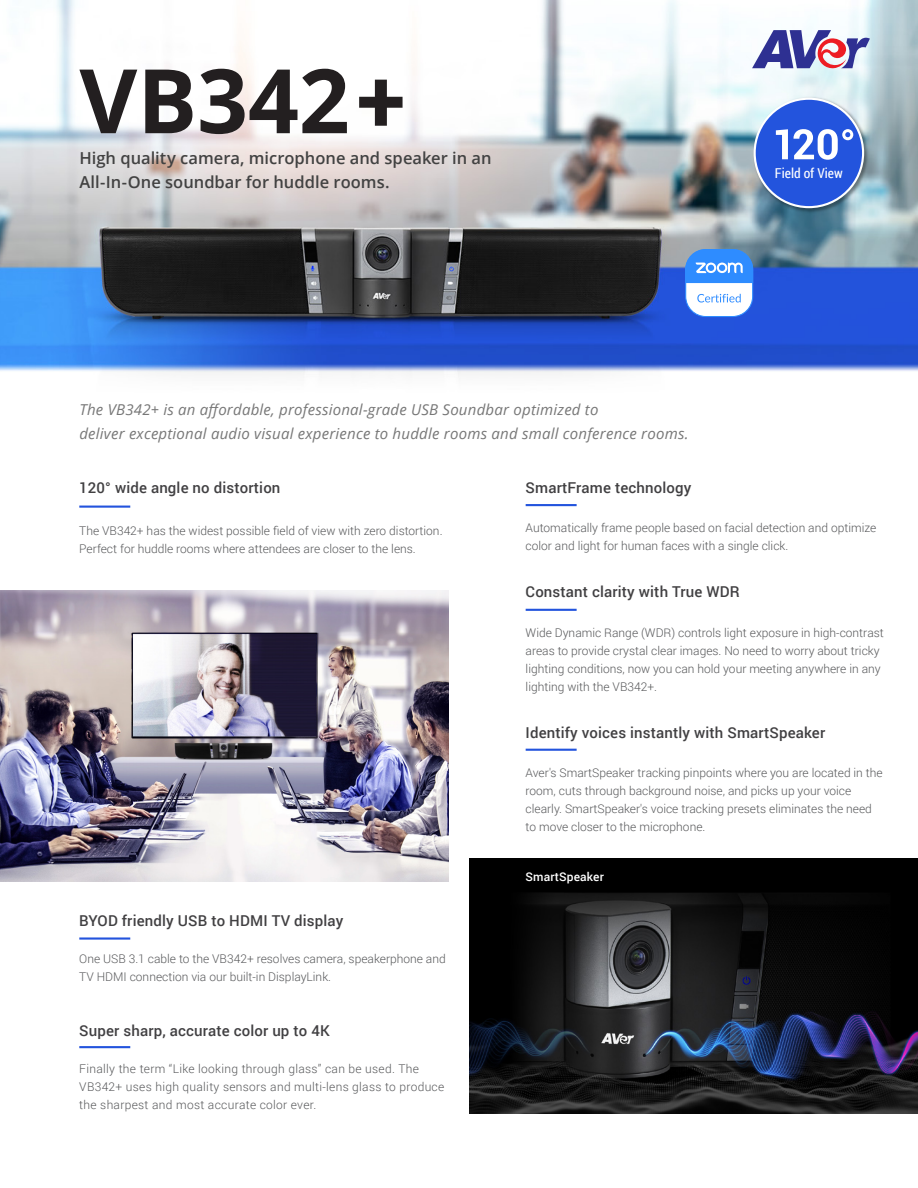
<style>
.page{position:relative;width:918px;height:1188px;background:#fff}
.page>*{position:absolute;margin:0;border:0;box-sizing:border-box;transform-origin:0 0}
.t1{font:600 16.5px/24px "Open Sans";color:#424242}
.t2{font:500 15px "Roboto";letter-spacing:.01em;color:#414042}
.t3{font:italic 15px/24px "Open Sans";letter-spacing:.015em;color:#777}
.t4{font:13.65px "Roboto Condensed";color:#fff}
.t5{font:300 12px/18px "Roboto";color:#58595b}
.t6{font:300 12px/18px "Roboto";letter-spacing:.025em;color:#58595b}
.t7{font:500 12px "Roboto";letter-spacing:.01em;color:#fff}
</style>
<div class="page">
<img style="left:0;top:0;width:918px;height:1114px">
<hr style="left:79px;top:506px;width:51px;height:2px;background:#2354dd">
<hr style="left:79px;top:937px;width:51px;height:3px;background:#2354dd">
<hr style="left:526px;top:504px;width:51px;height:2px;background:#2354dd">
<hr style="left:526px;top:609px;width:51px;height:2px;background:#2354dd">
<hr style="left:526px;top:749px;width:51px;height:2px;background:#2354dd">
<hr style="left:79px;top:1046px;width:51px;height:2px;background:#2354dd">
<svg style="left:752px;top:30px;width:118px;height:39px"></svg>
<svg style="left:79px;top:70px;width:58px;height:63px"></svg>
<svg style="left:145px;top:70px;width:47px;height:63px"></svg>
<svg style="left:201px;top:69px;width:146px;height:65px"></svg>
<svg style="left:359px;top:80px;width:44px;height:46px"></svg>
<img style="left:0;top:590px;width:448px;height:291px">
<img style="left:470px;top:859px;width:448px;height:255px">
<img style="left:751px;top:96px;width:120px;height:119px">
<svg style="left:754px;top:98px;width:110px;height:110px;background:#5d82dd"></svg>
<svg style="left:685px;top:249px;width:68px;height:68px"></svg>
<h1 class="t1" style="left:79px;top:145px;width:414px">High quality camera, microphone and speaker in an<br>All-In-One soundbar for huddle rooms.</h1>
<p class="t4" style="left:775px;top:164px;width:69px">Field of View</p>
<p class="t3" style="left:79px;top:397px;width:611px">The VB342+ is an affordable, professional-grade USB Soundbar optimized to<br>deliver exceptional audio visual experience to huddle rooms and small conference rooms.</p>
<p class="t2" style="left:526px;top:477px;width:167px">SmartFrame technology</p>
<p class="t5" style="left:526px;top:519px;width:352px">Automatically frame people based on facial detection and optimize color and light for human faces with a single click.</p>
<p class="t2" style="left:526px;top:581px;width:216px">Constant clarity with True WDR</p>
<p class="t5" style="left:526px;top:623px;width:360px">Wide Dynamic Range (WDR) controls light exposure in high-contrast areas to provide crystal clear images. No need to worry about tricky lighting conditions, now you can hold your meeting anywhere in any lighting with the VB342+.</p>
<p class="t2" style="left:526px;top:722px;width:301px">Identify voices instantly with SmartSpeaker</p>
<p class="t5" style="left:526px;top:763px;width:359px">Aver's SmartSpeaker tracking pinpoints where you are located in the room, cuts through background noise, and picks up your voice clearly. SmartSpeaker's voice tracking presets eliminates the need to move closer to the microphone.</p>
<p class="t2" style="left:79px;top:477px;width:203px">120° wide angle no distortion</p>
<p class="t5" style="left:79px;top:522px;width:365px">The VB342+ has the widest possible field of view with zero distortion.<br>Perfect for huddle rooms where attendees are closer to the lens.</p>
<p class="t2" style="left:79px;top:910px;width:266px">BYOD friendly USB to HDMI TV display</p>
<p class="t5" style="left:79px;top:949px;width:368px">One USB 3.1 cable to the VB342+ resolves camera, speakerphone and<br>TV HDMI connection via our built-in DisplayLink.</p>
<p class="t2" style="left:79px;top:1020px;width:252px">Super sharp, accurate color up to 4K</p>
<p class="t6" style="left:79px;top:1059px;width:367px">Finally the term “Like looking through glass” can be used. The<br>VB342+ uses high quality sensors and multi-lens glass to produce the sharpest and most accurate color ever.</p>
<p class="t7" style="left:526px;top:869px;width:80px">SmartSpeaker</p>
</div>
